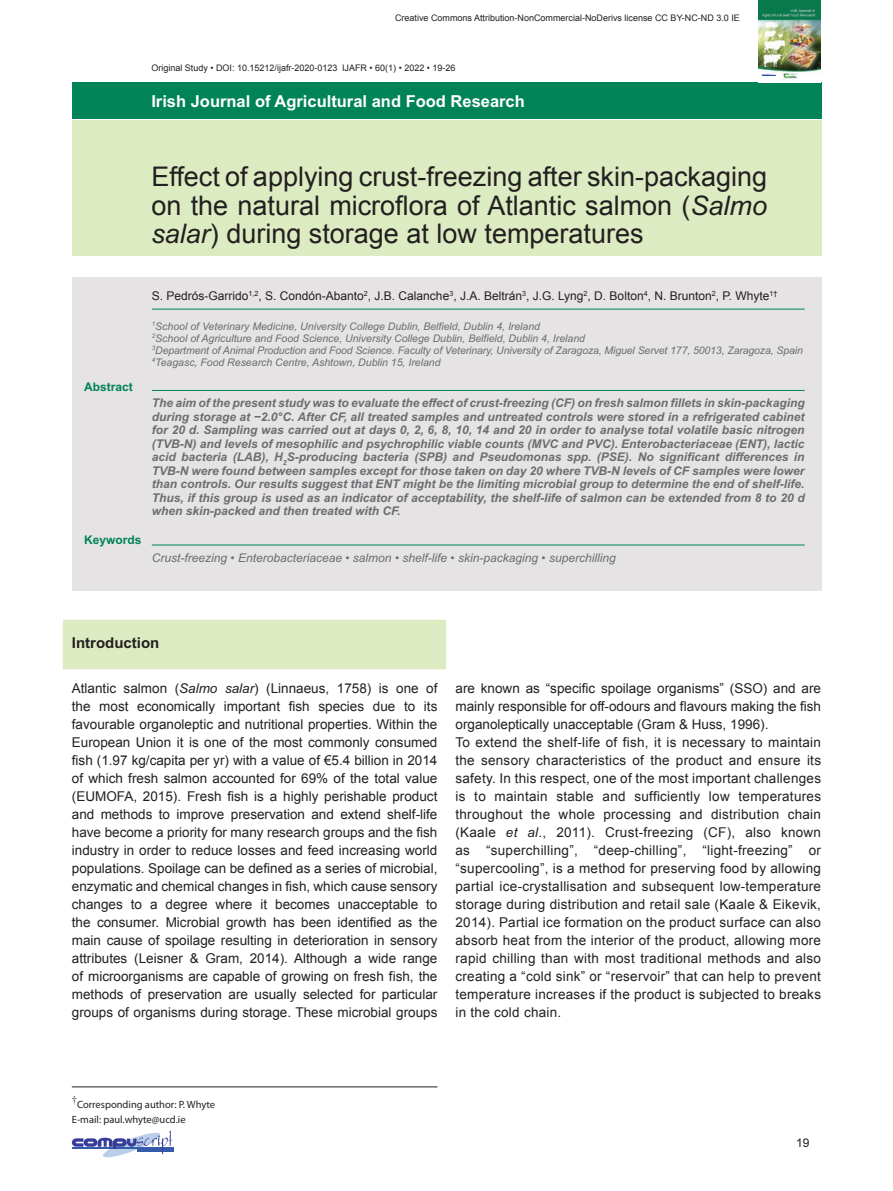
<style>
.page{position:relative;width:893px;height:1191px;background:#fff}
.page>*{position:absolute;margin:0;border:0;box-sizing:border-box;transform-origin:0 0}
.t1{font:27px/28.5px "Arial";color:#231f20;text-align:justify}
.t2{font:700 16.5px "Arial";color:#fff}
.t3{font:700 15px "Arial";color:#231f20}
.t4{font:13.5px/18px "Arial";letter-spacing:.02em;color:#231f20;text-align:justify}
.t5{font:italic 700 12px/13.5px "Arial";color:#6c6d70;text-align:justify}
.t6{font:12px "Arial";color:#231f20}
.t7{font:italic 12px "Arial";color:#6c6d70}
.t8{font:700 12px "Arial";color:#008457}
.t9{font:italic 10.5px/12px "Arial";color:#6c6d70}
.t10{font:10.5px/15px "Myriad Pro";color:#231f20}
.t11{font:10.5px "Times";color:#231f20}
.t12{font:9px "Arial";color:#231f20}
.s1{font-style:italic}
</style>
<div class="page">
<div style="left:72px;top:83px;width:749px;height:36px;background:#008457"></div>
<div style="left:72px;top:121px;width:749px;height:135px;background:#dcebc1"></div>
<hr style="left:72px;top:1086px;width:365px;height:1px;background:#231f20">
<img style="left:758px;top:0;width:62px;height:80px">
<svg style="left:762px;top:73px;width:13px;height:5px"></svg>
<hr style="left:137px;top:1147px;width:37px;height:4px;background:#345caa">
<svg style="left:72px;top:1130px;width:101px;height:28px"></svg>
<div style="left:72px;top:277px;width:749px;height:313px;background:#e5e3e4"></div>
<hr style="left:152px;top:309px;width:653px;height:1px;background:#008457">
<hr style="left:152px;top:390px;width:653px;height:1px;background:#008457">
<hr style="left:152px;top:544px;width:653px;height:1px;background:#008457">
<div style="left:63px;top:620px;width:383px;height:49px;background:#dcebc1"></div>
<p class="t12" style="left:395px;top:11px;width:346px">Creative Commons Attribution-NonCommercial-NoDerivs license CC BY-NC-ND 3.0 IE</p>
<p class="t12" style="left:151px;top:62px;width:306px">Original Study • DOI: 10.15212/ijafr-2020-0123 IJAFR • 60(1) • 2022 • 19-26</p>
<p class="t2" style="left:151px;top:92px;width:375px">Irish Journal of Agricultural and Food Research</p>
<h1 class="t1" style="left:151px;top:163px;width:617px">Effect of applying crust-freezing after skin-packaging on the natural microflora of Atlantic salmon (<span class="s1">Salmo salar</span>) during storage at low temperatures</h1>
<p class="t8" style="left:84px;top:380px;width:50px">Abstract</p>
<p class="t8" style="left:84px;top:533px;width:59px">Keywords</p>
<p class="t6" style="left:152px;top:288px;width:627px">S. Pedrós-Garrido<sup>1,2</sup>, S. Condón-Abanto<sup>2</sup>, J.B. Calanche<sup>3</sup>, J.A. Beltrán<sup>3</sup>, J.G. Lyng<sup>2</sup>, D. Bolton<sup>4</sup>, N. Brunton<sup>2</sup>, P. Whyte<sup>1†</sup></p>
<p class="t9" style="left:152px;top:320px;width:653px"><sup>1</sup>School of Veterinary Medicine, University College Dublin, Belfield, Dublin 4, Ireland<br><sup>2</sup>School of Agriculture and Food Science, University College Dublin, Belfield, Dublin 4, Ireland<br><sup>3</sup>Department of Animal Production and Food Science. Faculty of Veterinary, University of Zaragoza, Miguel Servet 177, 50013, Zaragoza, Spain <sup>4</sup>Teagasc, Food Research Centre, Ashtown, Dublin 15, Ireland</p>
<p class="t5" style="left:152px;top:396px;width:654px">The aim of the present study was to evaluate the effect of crust-freezing (CF) on fresh salmon fillets in skin-packaging during storage at −2.0°C. After CF, all treated samples and untreated controls were stored in a refrigerated cabinet for 20 d. Sampling was carried out at days 0, 2, 6, 8, 10, 14 and 20 in order to analyse total volatile basic nitrogen (TVB-N) and levels of mesophilic and psychrophilic viable counts (MVC and PVC). Enterobacteriaceae (ENT), lactic acid bacteria (LAB), H<sub>2</sub>S-producing bacteria (SPB) and Pseudomonas spp. (PSE). No significant differences in TVB-N were found between samples except for those taken on day 20 where TVB-N levels of CF samples were lower than controls. Our results suggest that ENT might be the limiting microbial group to determine the end of shelf-life.<br>Thus, if this group is used as an indicator of acceptability, the shelf-life of salmon can be extended from 8 to 20 d when skin-packed and then treated with CF.</p>
<p class="t7" style="left:152px;top:551px;width:465px">Crust-freezing • Enterobacteriaceae • salmon • shelf-life • skin-packaging • superchilling</p>
<p class="t3" style="left:72px;top:634px;width:89px">Introduction</p>
<p class="t4" style="left:72px;top:679px;width:367px">Atlantic salmon (<span class="s1">Salmo salar</span>) (Linnaeus, 1758) is one of the most economically important fish species due to its favourable organoleptic and nutritional properties. Within the European Union it is one of the most commonly consumed fish (1.97 kg/capita per yr) with a value of €5.4 billion in 2014 of which fresh salmon accounted for 69% of the total value (EUMOFA, 2015). Fresh fish is a highly perishable product and methods to improve preservation and extend shelf-life have become a priority for many research groups and the fish industry in order to reduce losses and feed increasing world populations. Spoilage can be defined as a series of microbial, enzymatic and chemical changes in fish, which cause sensory changes to a degree where it becomes unacceptable to the consumer. Microbial growth has been identified as the main cause of spoilage resulting in deterioration in sensory attributes (Leisner &amp; Gram, 2014). Although a wide range of microorganisms are capable of growing on fresh fish, the methods of preservation are usually selected for particular groups of organisms during storage. These microbial groups</p>
<p class="t4" style="left:455px;top:679px;width:367px;text-align:left">are known as “specific spoilage organisms” (SSO) and are mainly responsible for off-odours and flavours making the fish organoleptically unacceptable (Gram &amp; Huss, 1996).<br>To extend the shelf-life of fish, it is necessary to maintain the sensory characteristics of the product and ensure its safety. In this respect, one of the most important challenges is to maintain stable and sufficiently low temperatures throughout the whole processing and distribution chain (Kaale <span class="s1">et al</span>., 2011). Crust-freezing (CF), also known as “superchilling”, “deep-chilling”, “light-freezing” or “supercooling”, is a method for preserving food by allowing partial ice-crystallisation and subsequent low-temperature storage during distribution and retail sale (Kaale &amp; Eikevik, 2014). Partial ice formation on the product surface can also absorb heat from the interior of the product, allowing more rapid chilling than with most traditional methods and also creating a “cold sink” or “reservoir” that can help to prevent temperature increases if the product is subjected to breaks in the cold chain.</p>
<p class="t11" style="left:72px;top:1093px;width:7px">†</p>
<p class="t10" style="left:72px;top:1097px;width:145px;text-indent:5px">Corresponding author: P. Whyte<br>E-mail: paul.whyte@ucd.ie</p>
<p class="t6" style="left:796px;top:1135px;width:15px">19</p>
</div>
